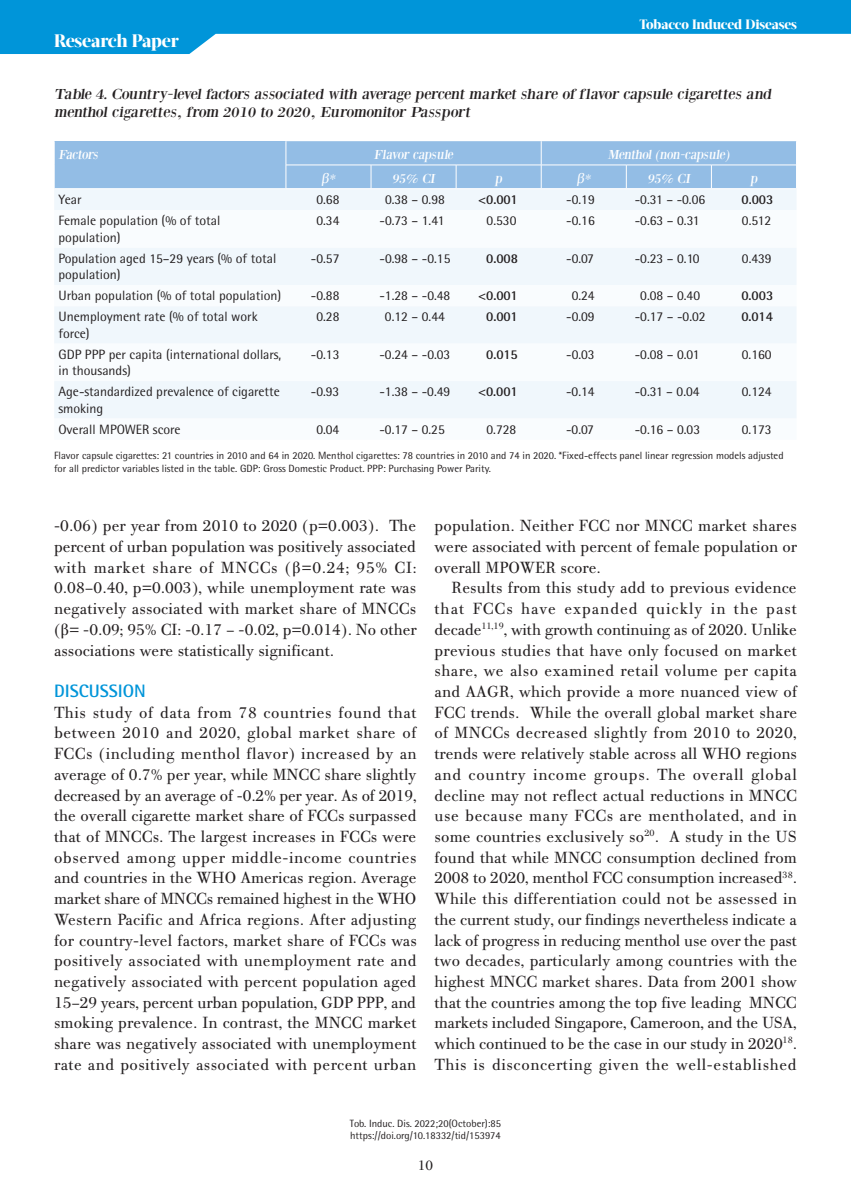
<style>
.page{position:relative;width:851px;height:1191px;background:#fff}
.page>*{position:absolute;margin:0;border:0;box-sizing:border-box;transform-origin:0 0}
.t1{font:800 18px "Acta Display W04";letter-spacing:-.01em;color:#fff}
.t2{font:700 18px "Rotis Semi Sans Hel";color:#0095d9}
.t3{font:17.25px/20.7px "PF Bodoni Text";color:#231f20;text-align:justify}
.t4{font:15px/18px "Bodoni XT";color:#231f20;scale:1.1 1}
.t5{font:15px "PF Bodoni Text";color:#231f20}
.t6{font:13.5px/16.2px "Rotis Semi Sans Hel";color:#231f20}
.t7{font:13.5px "Bodoni XT";color:#fff}
.t8{font:700 13.5px "Rotis Semi Sans Hel";color:#231f20}
.t9{font:800 13.5px "Acta Display W04";letter-spacing:-.01em;color:#fff}
.t10{font:13.5px "Georgia";color:#fff}
.t11{font:10.5px/12.6px "Rotis Semi Sans Hel";color:#231f20}
.s1{font-family:"Bodoni XT"}
</style>
<div class="page">
<svg style="left:0;top:0;width:850px;height:54px;fill:#0095d9"></svg>
<div style="left:54px;top:141px;width:232px;height:48px;background:#93bde5"></div>
<div style="left:54px;top:189px;width:742px;height:21px;background:#f0f7fc"></div>
<svg style="left:54px;top:248px;width:742px;height:170px;fill:#f0f7fc"></svg>
<svg style="left:54px;top:141px;width:1px;height:47px"></svg>
<div style="left:285px;top:141px;width:512px;height:47px;background:#93bde5"></div>
<hr style="left:286px;top:165px;width:85px;height:1px;background:#fff">
<hr style="left:371px;top:165px;width:85px;height:1px;background:#fff">
<hr style="left:456px;top:165px;width:85px;height:1px;background:#fff">
<hr style="left:541px;top:165px;width:85px;height:1px;background:#fff">
<hr style="left:626px;top:165px;width:85px;height:1px;background:#fff">
<hr style="left:711px;top:165px;width:85px;height:1px;background:#fff">
<hr style="left:54px;top:188px;width:232px;height:1px;background:#fff">
<p class="t1" style="left:54px;top:30px;width:126px">Research Paper</p>
<p class="t9" style="left:639px;top:17px;width:159px">Tobacco Induced Diseases</p>
<p class="t4" style="left:54px;top:85px;width:656px">Table 4. Country-level factors associated with average percent market share of flavor capsule cigarettes and menthol cigarettes, from 2010 to 2020, Euromonitor Passport</p>
<p class="t7" style="left:58px;top:147px;width:43px">Factors</p>
<p class="t7" style="left:374px;top:147px;width:83px">Flavor capsule</p>
<p class="t7" style="left:608px;top:147px;width:125px">Menthol (non-capsule)</p>
<p class="t10" style="left:321px;top:170px;width:18px">β<span class="s1">*</span></p>
<p class="t7" style="left:392px;top:170px;width:47px">95% CI</p>
<p class="t7" style="left:495px;top:170px;width:11px">p</p>
<p class="t10" style="left:576px;top:170px;width:18px">β<span class="s1">*</span></p>
<p class="t7" style="left:647px;top:170px;width:47px">95% CI</p>
<p class="t7" style="left:750px;top:170px;width:11px">p</p>
<p class="t6" style="left:58px;top:191px;width:25px">Year</p>
<p class="t6" style="left:316px;top:191px;width:25px">0.68</p>
<p class="t6" style="left:385px;top:191px;width:61px">0.38 – 0.98</p>
<p class="t8" style="left:478px;top:191px;width:41px">&lt;0.001</p>
<p class="t6" style="left:566px;top:191px;width:30px">-0.19</p>
<p class="t6" style="left:634px;top:191px;width:72px">-0.31 – -0.06</p>
<p class="t8" style="left:741px;top:191px;width:33px">0.003</p>
<p class="t6" style="left:58px;top:213px;width:163px">Female population (% of total population)</p>
<p class="t6" style="left:316px;top:213px;width:25px">0.34</p>
<p class="t6" style="left:379px;top:213px;width:66px">-0.73 – 1.41</p>
<p class="t6" style="left:486px;top:213px;width:31px">0.530</p>
<p class="t6" style="left:566px;top:213px;width:30px">-0.16</p>
<p class="t6" style="left:634px;top:213px;width:66px">-0.63 – 0.31</p>
<p class="t6" style="left:741px;top:213px;width:31px">0.512</p>
<p class="t6" style="left:58px;top:250px;width:219px">Population aged 15–29 years (% of total population)</p>
<p class="t6" style="left:311px;top:250px;width:30px">-0.57</p>
<p class="t6" style="left:379px;top:250px;width:72px">-0.98 – -0.15</p>
<p class="t8" style="left:486px;top:250px;width:33px">0.008</p>
<p class="t6" style="left:566px;top:250px;width:29px">-0.07</p>
<p class="t6" style="left:634px;top:250px;width:66px">-0.23 – 0.10</p>
<p class="t6" style="left:741px;top:250px;width:31px">0.439</p>
<p class="t6" style="left:58px;top:287px;width:224px">Urban population (% of total population)</p>
<p class="t6" style="left:311px;top:287px;width:30px">-0.88</p>
<p class="t6" style="left:379px;top:287px;width:72px">-1.28 – -0.48</p>
<p class="t8" style="left:478px;top:287px;width:41px">&lt;0.001</p>
<p class="t6" style="left:571px;top:287px;width:25px">0.24</p>
<p class="t6" style="left:640px;top:287px;width:61px">0.08 – 0.40</p>
<p class="t8" style="left:741px;top:287px;width:33px">0.003</p>
<p class="t6" style="left:58px;top:309px;width:201px">Unemployment rate (% of total work force)</p>
<p class="t6" style="left:316px;top:309px;width:25px">0.28</p>
<p class="t6" style="left:385px;top:309px;width:61px">0.12 – 0.44</p>
<p class="t8" style="left:486px;top:309px;width:33px">0.001</p>
<p class="t6" style="left:566px;top:309px;width:30px">-0.09</p>
<p class="t6" style="left:634px;top:309px;width:72px">-0.17 – -0.02</p>
<p class="t8" style="left:741px;top:309px;width:33px">0.014</p>
<p class="t6" style="left:58px;top:346px;width:224px">GDP PPP per capita (international dollars, in thousands)</p>
<p class="t6" style="left:311px;top:346px;width:30px">-0.13</p>
<p class="t6" style="left:379px;top:346px;width:72px">-0.24 – -0.03</p>
<p class="t8" style="left:486px;top:346px;width:33px">0.015</p>
<p class="t6" style="left:566px;top:346px;width:30px">-0.03</p>
<p class="t6" style="left:634px;top:346px;width:66px">-0.08 – 0.01</p>
<p class="t6" style="left:741px;top:346px;width:31px">0.160</p>
<p class="t6" style="left:58px;top:383px;width:223px">Age-standardized prevalence of cigarette smoking</p>
<p class="t6" style="left:311px;top:383px;width:30px">-0.93</p>
<p class="t6" style="left:379px;top:383px;width:72px">-1.38 – -0.49</p>
<p class="t8" style="left:478px;top:383px;width:41px">&lt;0.001</p>
<p class="t6" style="left:566px;top:383px;width:30px">-0.14</p>
<p class="t6" style="left:634px;top:383px;width:66px">-0.31 – 0.04</p>
<p class="t6" style="left:741px;top:383px;width:31px">0.124</p>
<p class="t6" style="left:58px;top:421px;width:124px">Overall MPOWER score</p>
<p class="t6" style="left:316px;top:421px;width:25px">0.04</p>
<p class="t6" style="left:379px;top:421px;width:67px">-0.17 – 0.25</p>
<p class="t6" style="left:486px;top:421px;width:31px">0.728</p>
<p class="t6" style="left:566px;top:421px;width:29px">-0.07</p>
<p class="t6" style="left:634px;top:421px;width:67px">-0.16 – 0.03</p>
<p class="t6" style="left:741px;top:421px;width:31px">0.173</p>
<p class="t11" style="left:54px;top:449px;width:731px">Flavor capsule cigarettes: 21 countries in 2010 and 64 in 2020. Menthol cigarettes: 78 countries in 2010 and 74 in 2020. *Fixed-effects panel linear regression models adjusted for all predictor variables listed in the table. GDP: Gross Domestic Product. PPP: Purchasing Power Parity.</p>
<p class="t3" style="left:54px;top:516px;width:364px">-0.06) per year from 2010 to 2020 (p=0.003). The percent of urban population was positively associated with market share of MNCCs (β=0.24; 95% CI:<br>0.08–0.40, p=0.003), while unemployment rate was negatively associated with market share of MNCCs (β= -0.09; 95% CI: -0.17 – -0.02, p=0.014). No other associations were statistically significant.</p>
<p class="t2" style="left:54px;top:680px;width:93px">DISCUSSION</p>
<p class="t3" style="left:54px;top:702px;width:364px">This study of data from 78 countries found that between 2010 and 2020, global market share of FCCs (including menthol flavor) increased by an average of 0.7% per year, while MNCC share slightly decreased by an average of -0.2% per year. As of 2019, the overall cigarette market share of FCCs surpassed that of MNCCs. The largest increases in FCCs were observed among upper middle-income countries and countries in the WHO Americas region. Average market share of MNCCs remained highest in the WHO Western Pacific and Africa regions. After adjusting for country-level factors, market share of FCCs was positively associated with unemployment rate and negatively associated with percent population aged 15–29 years, percent urban population, GDP PPP, and smoking prevalence. In contrast, the MNCC market share was negatively associated with unemployment rate and positively associated with percent urban</p>
<p class="t3" style="left:434px;top:516px;width:364px">population. Neither FCC nor MNCC market shares were associated with percent of female population or overall MPOWER score.</p>
<p class="t3" style="left:434px;top:578px;width:364px;text-indent:17px">Results from this study add to previous evidence that FCCs have expanded quickly in the past decade<sup>11,19</sup>, with growth continuing as of 2020. Unlike previous studies that have only focused on market share, we also examined retail volume per capita and AAGR, which provide a more nuanced view of FCC trends. While the overall global market share of MNCCs decreased slightly from 2010 to 2020, trends were relatively stable across all WHO regions and country income groups. The overall global decline may not reflect actual reductions in MNCC use because many FCCs are mentholated, and in some countries exclusively so<sup>20</sup>. A study in the US found that while MNCC consumption declined from 2008 to 2020, menthol FCC consumption increased<sup>38</sup>.<br>While this differentiation could not be assessed in the current study, our findings nevertheless indicate a lack of progress in reducing menthol use over the past two decades, particularly among countries with the highest MNCC market shares. Data from 2001 show that the countries among the top five leading MNCC markets included Singapore, Cameroon, and the USA, which continued to be the case in our study in 2020<sup>18</sup>.<br>This is disconcerting given the well-established</p>
<p class="t11" style="left:350px;top:1116px;width:153px">Tob. Induc. Dis. 2022;20(October):85 https://doi.org/10.18332/tid/153974</p>
<p class="t5" style="left:418px;top:1156px;width:17px">10</p>
</div>
